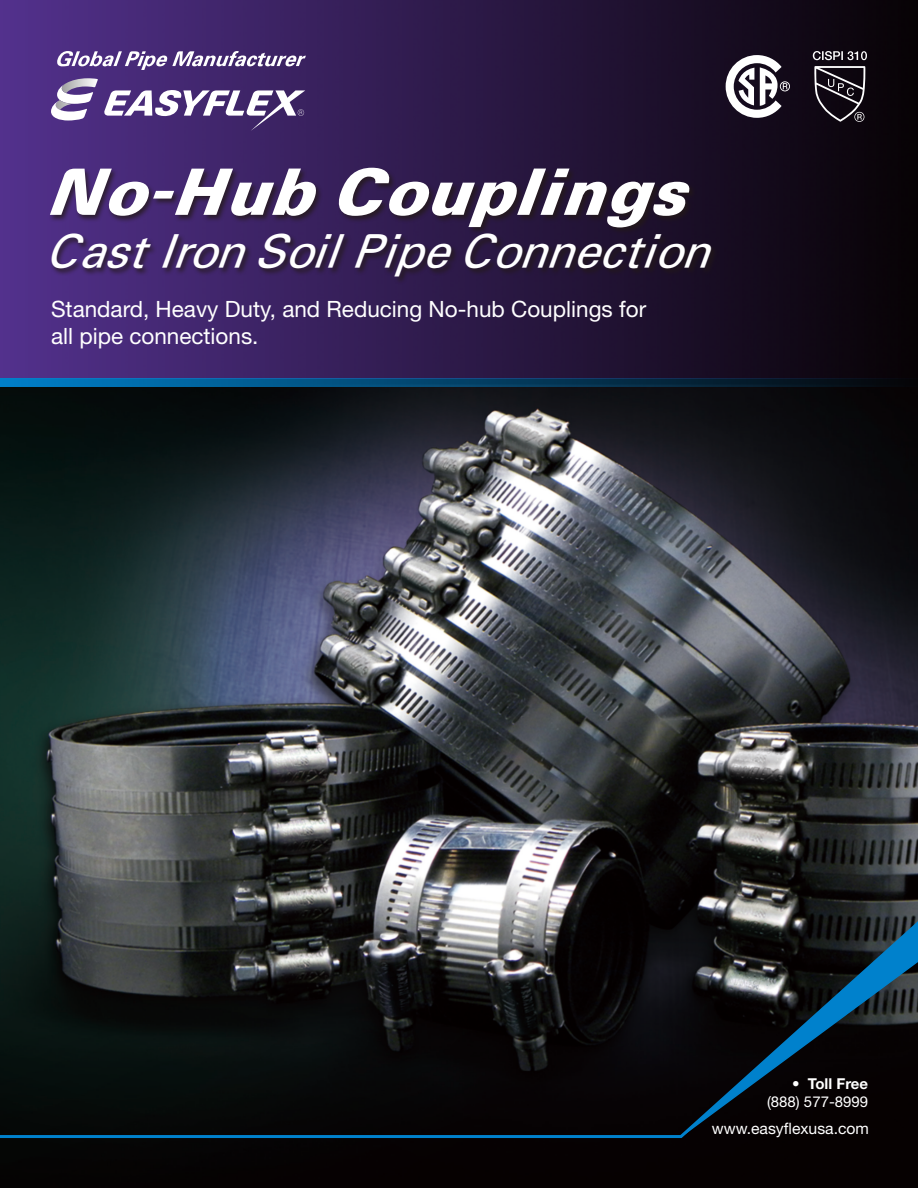
<style>
.page{position:relative;width:918px;height:1188px;background:#fff}
.page>*{position:absolute;margin:0;border:0;box-sizing:border-box;transform-origin:0 0}
.t1{font:65.25px "Easyflex B";color:#fff}
.t2{font:47.25px "Easyflex L";color:#fff}
.t3{font:22.5px/27px "Helvetica Neue";color:#fff}
.t4{font:15.75px "Helvetica Neue";color:#fff}
.t5{font:15px "Helvetica Neue";color:#fff}
.t6{font:700 15px "Helvetica Neue";color:#fff}
.s1{font-weight:300}
</style>
<div class="page">
<img style="left:0;top:387px;width:918px;height:801px">
<div style="left:0;top:0;width:918px;height:378px;background:linear-gradient(to right,#53318d,#070205)"></div>
<div style="left:49px;top:166px;width:670px;height:118px;background:#231916;opacity:.75"></div>
<svg style="left:726px;top:55px;width:64px;height:63px"></svg>
<svg style="left:814px;top:66px;width:51px;height:56px;background:#3f3941"></svg>
<svg style="left:813px;top:51px;width:54px;height:9px"></svg>
<svg style="left:0;top:378px;width:918px;height:9px;background:#04436b"></svg>
<svg style="left:51px;top:78px;width:47px;height:43px"></svg>
<svg style="left:104px;top:90px;width:201px;height:41px"></svg>
<svg style="left:56px;top:51px;width:250px;height:19px"></svg>
<div style="left:657px;top:1140px;width:261px;height:16px;background:#060101"></div>
<svg style="left:0;top:904px;width:918px;height:236px;background:#171c1f"></svg>
<p class="t1" style="left:51px;top:162px;width:642px">No-Hub Couplings</p>
<p class="t2" style="left:51px;top:229px;width:664px">Cast Iron Soil Pipe Connection</p>
<p class="t3" style="left:51px;top:295px;width:597px">Standard, Heavy Duty, and Reducing No-hub Couplings for all pipe connections.</p>
<p class="t6" style="left:792px;top:1075px;width:78px"><span class="s1">•</span> Toll Free</p>
<p class="t5" style="left:767px;top:1093px;width:103px">(888) 577-8999</p>
<p class="t4" style="left:712px;top:1119px;width:159px">www.easyflexusa.com</p>
</div>
